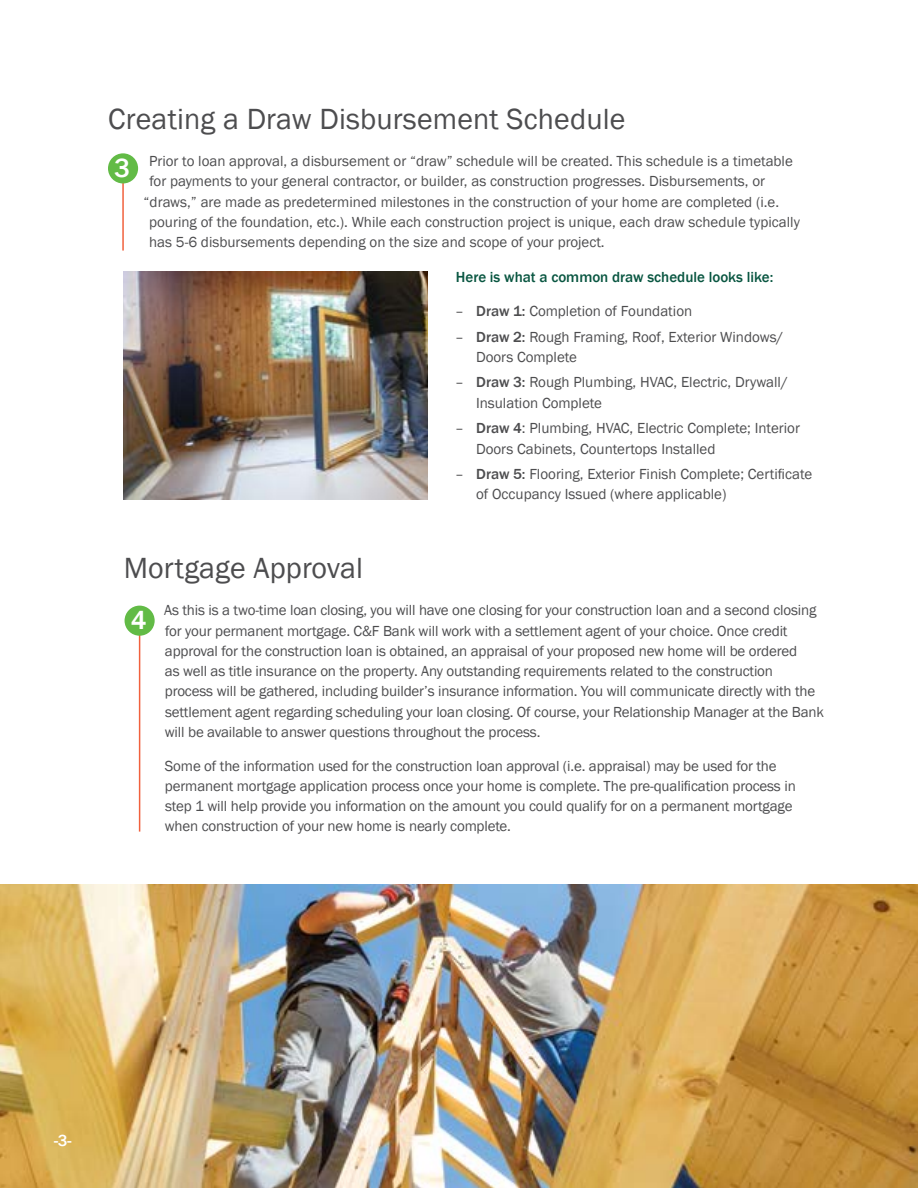
<style>
.page{position:relative;width:918px;height:1188px;background:#fff}
.page>*{position:absolute;margin:0;border:0;box-sizing:border-box;transform-origin:0 0}
.t1{font:30px "Franklin Gothic";letter-spacing:.005em;color:#4d4d4f}
.t2{font:500 27px "Franklin Gothic";color:#fff}
.t3{font:500 16.5px "Franklin Gothic";color:#fff}
.t4{font:15px/20.2px "Franklin Gothic";letter-spacing:-.01em;color:#4d4d4f}
.t5{font:500 15px "Franklin Gothic";color:#095641}
.s1{font-weight:500}
</style>
<div class="page">
<img style="left:0;top:885px;width:918px;height:303px">
<hr style="left:122px;top:160px;width:2px;height:91px;background:#f1613d">
<div style="left:108px;top:153px;width:30px;height:30px;background:#62bb46;border-radius:50%"></div>
<hr style="left:139px;top:612px;width:1px;height:220px;background:#f1613d">
<div style="left:125px;top:606px;width:30px;height:30px;background:#62bb46;border-radius:50%"></div>
<img style="left:123px;top:272px;width:305px;height:227px">
<h1 class="t1" style="left:108px;top:100px;width:519px">Creating a Draw Disbursement Schedule</h1>
<p class="t4" style="left:149px;top:151px;width:645px">Prior to loan approval, a disbursement or “draw” schedule will be created. This schedule is a timetable</p>
<p class="t4" style="left:149px;top:172px;width:617px">for payments to your general contractor, or builder, as construction progresses. Disbursements, or</p>
<p class="t4" style="left:144px;top:192px;width:637px">“draws,” are made as predetermined milestones in the construction of your home are completed (i.e.</p>
<p class="t4" style="left:149px;top:212px;width:652px">pouring of the foundation, etc.). While each construction project is unique, each draw schedule typically</p>
<p class="t4" style="left:149px;top:232px;width:457px">has 5-6 disbursements depending on the size and scope of your project.</p>
<h2 class="t2" style="left:114px;top:151px;width:17px">3</h2>
<p class="t5" style="left:456px;top:268px;width:319px">Here is what a common draw schedule looks like:</p>
<p class="t4" style="left:455px;top:301px;width:239px">– <span class="s1">Draw 1:</span> Completion of Foundation</p>
<p class="t4" style="left:476px;top:327px;width:309px;text-indent:-21px">– <span class="s1">Draw 2:</span> Rough Framing, Roof, Exterior Windows/<br>Doors Complete</p>
<p class="t4" style="left:476px;top:373px;width:313px;text-indent:-21px">– <span class="s1">Draw 3:</span> Rough Plumbing, HVAC, Electric, Drywall/<br>Insulation Complete</p>
<p class="t4" style="left:476px;top:419px;width:325px;text-indent:-21px">– <span class="s1">Draw 4</span>: Plumbing, HVAC, Electric Complete; Interior<br>Doors Cabinets, Countertops Installed</p>
<p class="t4" style="left:476px;top:464px;width:338px;text-indent:-21px">– <span class="s1">Draw 5:</span> Flooring, Exterior Finish Complete; Certificate of Occupancy Issued (where applicable)</p>
<h1 class="t1" style="left:124px;top:550px;width:241px">Mortgage Approval</h1>
<p class="t4" style="left:164px;top:601px;width:661px">As this is a two-time loan closing, you will have one closing for your construction loan and a second closing for your permanent mortgage. C&amp;F Bank will work with a settlement agent of your choice. Once credit approval for the construction loan is obtained, an appraisal of your proposed new home will be ordered<br>as well as title insurance on the property. Any outstanding requirements related to the construction process will be gathered, including builder’s insurance information. You will communicate directly with the settlement agent regarding scheduling your loan closing. Of course, your Relationship Manager at the Bank will be available to answer questions throughout the process.</p>
<p class="t4" style="left:165px;top:756px;width:633px">Some of the information used for the construction loan approval (i.e. appraisal) may be used for the permanent mortgage application process once your home is complete. The pre-qualification process in step 1 will help provide you information on the amount you could qualify for on a permanent mortgage when construction of your new home is nearly complete.</p>
<h2 class="t2" style="left:131px;top:604px;width:17px">4</h2>
<p class="t3" style="left:54px;top:1130px;width:19px">-3-</p>
</div>
